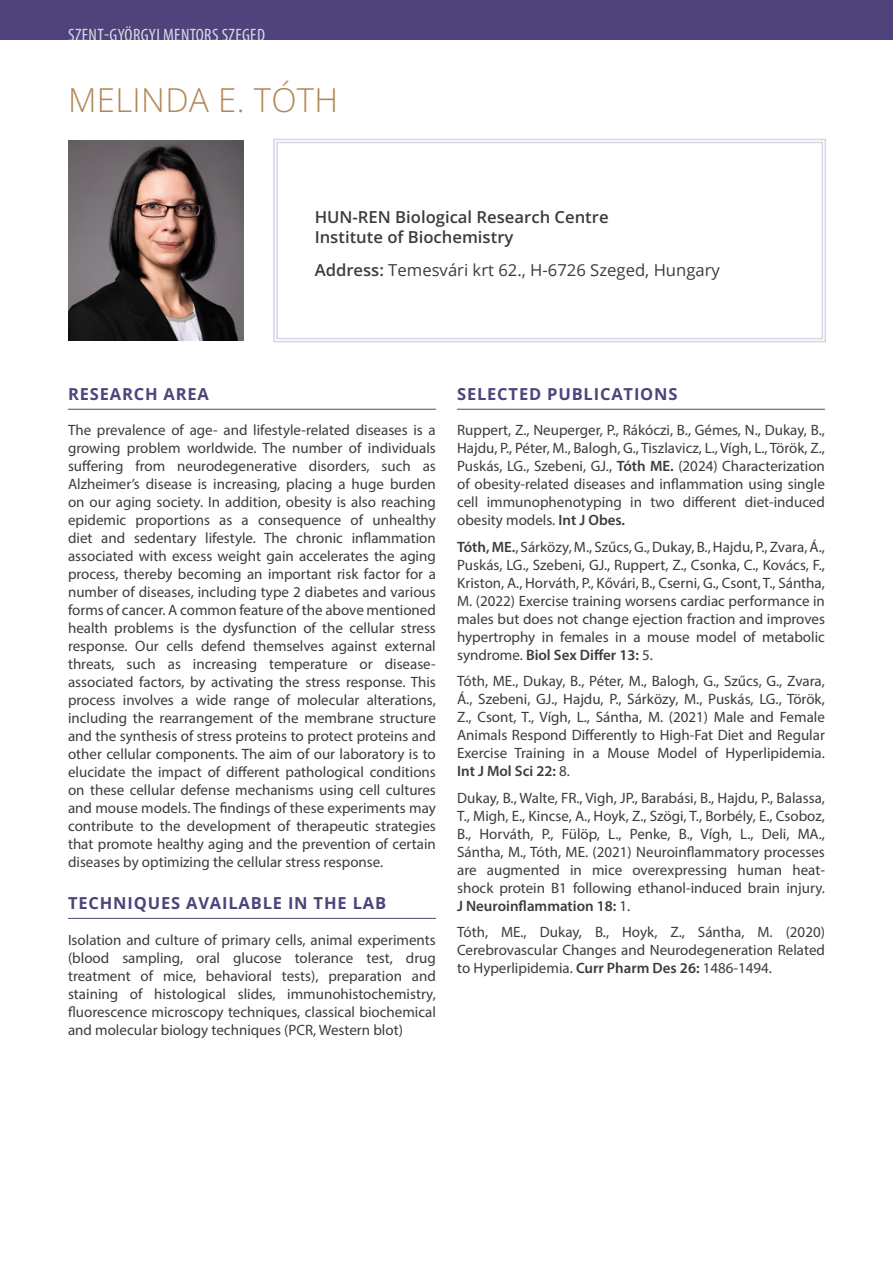
<style>
.page{position:relative;width:893px;height:1263px;background:#fff}
.page>*{position:absolute;margin:0;border:0;box-sizing:border-box;transform-origin:0 0}
.t1{font:300 33px "Open Sans";letter-spacing:.01em;color:#b28755}
.t2{font:condensed 18px "Myriad Pro";letter-spacing:.02em;color:#fff}
.t3{font:700 16.5px "Open Sans";letter-spacing:.05em;color:#50427b}
.t4{font:600 16.5px/19.8px "Open Sans";color:#3c3c3b}
.t5{font:16.5px "Open Sans";color:#3c3c3b}
.t6{font:15px/18px "Myriad Pro";color:#3c3c3b;text-align:justify}
.s1{font-weight:600}
</style>
<div class="page">
<div style="left:0;top:0;width:893px;height:40px;background:#50427b"></div>
<svg style="left:273px;top:138px;width:553px;height:205px"></svg>
<div style="left:276px;top:142px;width:547px;height:197px;border:1px solid #d8d4e3"></div>
<hr style="left:68px;top:409px;width:368px;height:1px;background:#50427b">
<hr style="left:68px;top:918px;width:368px;height:1px;background:#50427b">
<hr style="left:457px;top:409px;width:368px;height:1px;background:#50427b">
<img style="left:68px;top:141px;width:176px;height:199px">
<p class="t2" style="left:68px;top:24px;width:198px">SZENT-GYÖRGYI MENTORS SZEGED</p>
<h1 class="t1" style="left:68px;top:77px;width:272px">MELINDA E. TÓTH</h1>
<p class="t4" style="left:315px;top:207px;width:295px">HUN-REN Biological Research Centre<br>Institute of Biochemistry</p>
<p class="t5" style="left:315px;top:258px;width:407px"><span class="s1">Address:</span> Temesvári krt 62., H-6726 Szeged, Hungary</p>
<p class="t3" style="left:68px;top:383px;width:142px">RESEARCH AREA</p>
<p class="t6" style="left:68px;top:421px;width:369px">The prevalence of age- and lifestyle-related diseases is a growing problem worldwide. The number of individuals suffering from neurodegenerative disorders, such as Alzheimer’s disease is increasing, placing a huge burden on our aging society. In addition, obesity is also reaching epidemic proportions as a consequence of unhealthy diet and sedentary lifestyle. The chronic inflammation associated with excess weight gain accelerates the aging process, thereby becoming an important risk factor for a number of diseases, including type 2 diabetes and various forms of cancer. A common feature of the above mentioned health problems is the dysfunction of the cellular stress response. Our cells defend themselves against external threats, such as increasing temperature or disease&shy;associated factors, by activating the stress response. This process involves a wide range of molecular alterations, including the rearrangement of the membrane structure and the synthesis of stress proteins to protect proteins and other cellular components. The aim of our laboratory is to elucidate the impact of different pathological conditions on these cellular defense mechanisms using cell cultures and mouse models. The findings of these experiments may contribute to the development of therapeutic strategies that promote healthy aging and the prevention of certain diseases by optimizing the cellular stress response.</p>
<p class="t3" style="left:68px;top:892px;width:320px">TECHNIQUES AVAILABLE IN THE LAB</p>
<p class="t6" style="left:68px;top:930px;width:369px">Isolation and culture of primary cells, animal experiments (blood sampling, oral glucose tolerance test, drug treatment of mice, behavioral tests), preparation and staining of histological slides, immunohistochemistry, fluorescence microscopy techniques, classical biochemical and molecular biology techniques (PCR, Western blot)</p>
<p class="t3" style="left:457px;top:383px;width:222px">SELECTED PUBLICATIONS</p>
<p class="t6" style="left:457px;top:421px;width:369px">Ruppert, Z., Neuperger, P., Rákóczi, B., Gémes, N., Dukay, B., Hajdu, P., Péter, M., Balogh, G., Tiszlavicz, L., Vígh, L., Török, Z., Puskás, LG., Szebeni, GJ., <span class="s1">Tóth ME.</span> (2024) Characterization of obesity-related diseases and inflammation using single cell immunophenotyping in two different diet-induced obesity models. <span class="s1">Int J Obes.</span></p>
<p class="t6" style="left:457px;top:538px;width:369px"><span class="s1">Tóth, ME.</span>, Sárközy, M., Szűcs, G., Dukay, B., Hajdu, P., Zvara, Á., Puskás, LG., Szebeni, GJ., Ruppert, Z., Csonka, C., Kovács, F., Kriston, A., Horváth, P., Kővári, B., Cserni, G., Csont, T., Sántha, M. (2022) Exercise training worsens cardiac performance in males but does not change ejection fraction and improves hypertrophy in females in a mouse model of metabolic syndrome. <span class="s1">Biol Sex Differ 13:</span> 5.</p>
<p class="t6" style="left:457px;top:672px;width:369px">Tóth, ME., Dukay, B., Péter, M., Balogh, G., Szűcs, G., Zvara, Á., Szebeni, GJ., Hajdu, P., Sárközy, M., Puskás, LG., Török, Z., Csont, T., Vígh, L., Sántha, M. (2021) Male and Female Animals Respond Differently to High-Fat Diet and Regular Exercise Training in a Mouse Model of Hyperlipidemia.<br><span class="s1">Int J Mol Sci 22:</span> 8.</p>
<p class="t6" style="left:457px;top:789px;width:369px">Dukay, B., Walte, FR., Vigh, JP., Barabási, B., Hajdu, P., Balassa, T., Migh, E., Kincse, A., Hoyk, Z., Szögi, T., Borbély, E., Csoboz, B., Horváth, P., Fülöp, L., Penke, B., Vígh, L., Deli, MA., Sántha, M., Tóth, ME. (2021) Neuroinflammatory processes are augmented in mice overexpressing human heat&shy;shock protein B1 following ethanol-induced brain injury.<br><span class="s1">J Neuroinflammation 18:</span> 1.</p>
<p class="t6" style="left:457px;top:923px;width:369px">Tóth, ME., Dukay, B., Hoyk, Z., Sántha, M. (2020)<br>Cerebrovascular Changes and Neurodegeneration Related to Hyperlipidemia. <span class="s1">Curr Pharm Des 26:</span> 1486-1494.</p>
</div>
